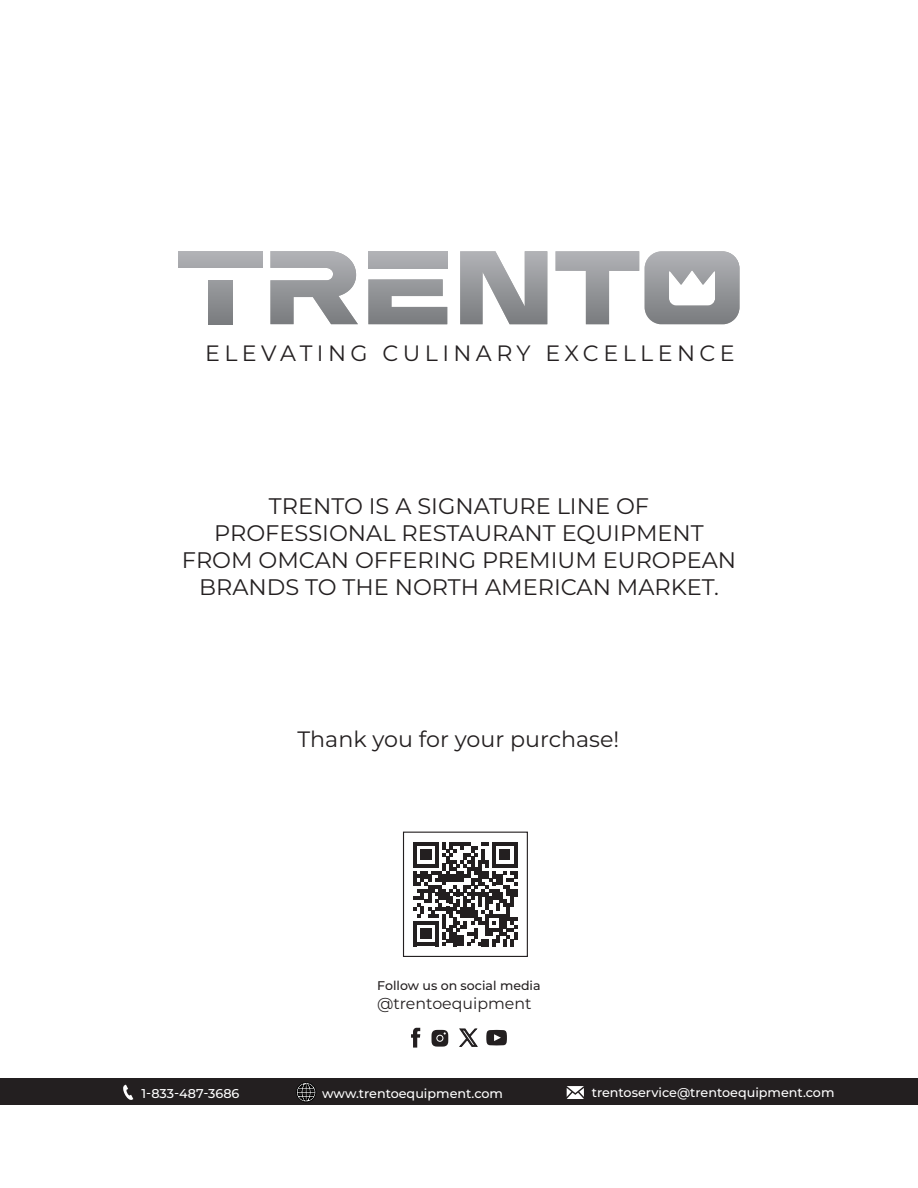
<style>
.page{position:relative;width:918px;height:1188px;background:#fff}
.page>*{position:absolute;margin:0;border:0;box-sizing:border-box;transform-origin:0 0}
.t1{font:22.5px/27px "Montserrat";color:#231f20;text-align:center}
.t2{font:22.2px "Montserrat";letter-spacing:.185em;color:#231f20}
.t3{font:22.2px "Montserrat";color:#231f20}
.t4{font:15.75px "Montserrat";color:#231f20}
.t5{font:500 12.75px "Montserrat";color:#fff}
.t6{font:500 12.6px "Montserrat";color:#231f20}
</style>
<div class="page">
<div style="left:0;top:1078px;width:918px;height:27px;background:#231f20"></div>
<svg style="left:123px;top:1085px;width:10px;height:15px"></svg>
<svg style="left:567px;top:1086px;width:17px;height:13px"></svg>
<svg style="left:296px;top:1082px;width:20px;height:20px"></svg>
<svg style="left:459px;top:1029px;width:19px;height:18px"></svg>
<svg style="left:411px;top:1028px;width:9px;height:20px"></svg>
<svg style="left:486px;top:1030px;width:21px;height:15px"></svg>
<svg style="left:432px;top:1030px;width:16px;height:17px"></svg>
<div style="left:178px;top:251px;width:84px;height:17px;background:#acadb1"></div>
<div style="left:209px;top:280px;width:23px;height:44px;background:linear-gradient(to bottom,#9a9c9f,#7b7d80)"></div>
<svg style="left:270px;top:251px;width:88px;height:73px"></svg>
<svg style="left:368px;top:279px;width:79px;height:45px"></svg>
<div style="left:368px;top:251px;width:79px;height:18px;background:#abacb0"></div>
<svg style="left:460px;top:251px;width:87px;height:73px"></svg>
<svg style="left:556px;top:251px;width:83px;height:73px"></svg>
<svg style="left:645px;top:251px;width:95px;height:73px"></svg>
<svg style="left:413px;top:842px;width:104px;height:104px"></svg>
<div style="left:403px;top:832px;width:125px;height:125px;border:1px solid #231f20"></div>
<p class="t2" style="left:205px;top:338px;width:531px">ELEVATING CULINARY EXCELLENCE</p>
<p class="t1" style="left:182px;top:492px;width:556px">TRENTO IS A SIGNATURE LINE OF PROFESSIONAL RESTAURANT EQUIPMENT FROM OMCAN OFFERING PREMIUM EUROPEAN BRANDS TO THE NORTH AMERICAN MARKET.</p>
<p class="t3" style="left:297px;top:724px;width:323px">Thank you for your purchase!</p>
<p class="t6" style="left:377px;top:976px;width:165px">Follow us on social media</p>
<p class="t4" style="left:377px;top:993px;width:156px">@trentoequipment</p>
<p class="t5" style="left:142px;top:1085px;width:99px">1-833-487-3686</p>
<p class="t5" style="left:322px;top:1085px;width:182px">www.trentoequipment.com</p>
<p class="t5" style="left:592px;top:1084px;width:244px">trentoservice@trentoequipment.com</p>
</div>
